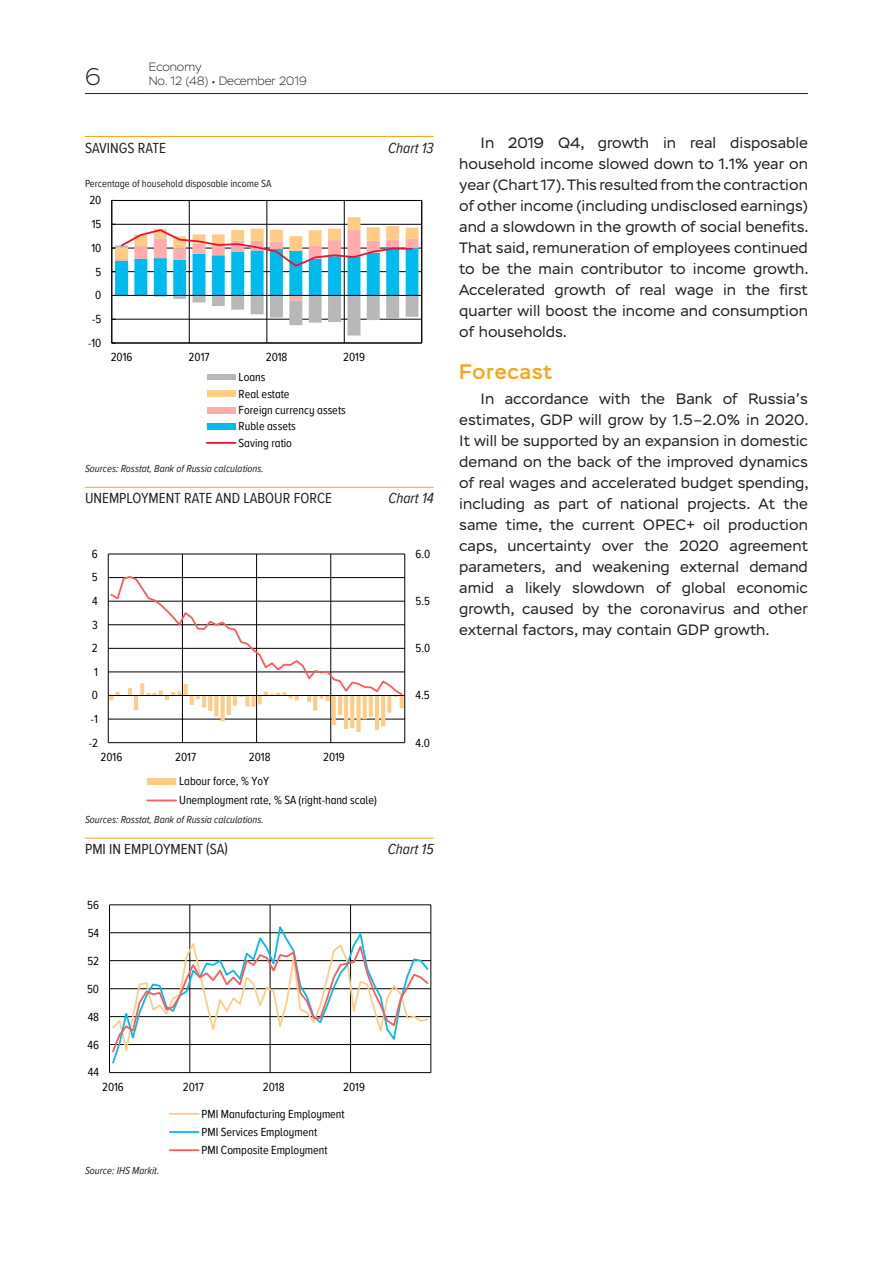
<style>
.page{position:relative;width:893px;height:1263px;background:#fff}
.page>*{position:absolute;margin:0;border:0;box-sizing:border-box;transform-origin:0 0}
.t1{font:200 24px "Stem";color:#231f20}
.ПодРаздел{font:500 21px "Stem";letter-spacing:.05em;color:#f9a51b}
.текст{font:15px/21px "Stem Text";color:#231f20;text-align:justify}
.Заголовок_рисунка{font:15px "Proxima Nova A Cond";color:#231f20}
.Рисунок{font:italic 15px "Proxima Nova A Cond";color:#231f20}
.t2{font:12.15px "Proxima Nova A Cond";letter-spacing:-.005em;color:#000}
.t3{font:12px/16.4px "Proxima Nova A Cond";color:#000}
.t4{font:200 12px/14.4px "Stem";color:#231f20}
.Сноска_рисунков{font:italic 10.5px "Proxima Nova A Cond";color:#231f20}
.t5{font:10.5px "Proxima Nova A Cond";color:#231f20}
</style>
<div class="page">
<hr style="left:85px;top:93px;width:64px;height:1px;background:#231f20">
<hr style="left:149px;top:93px;width:659px;height:1px;background:#231f20">
<hr style="left:110px;top:1072px;width:321px;height:1px;background:#000">
<hr style="left:110px;top:1044px;width:321px;height:1px;background:#000">
<hr style="left:110px;top:1016px;width:321px;height:1px;background:#000">
<hr style="left:110px;top:960px;width:321px;height:1px;background:#000">
<hr style="left:110px;top:932px;width:321px;height:1px;background:#000">
<hr style="left:110px;top:904px;width:321px;height:1px;background:#000">
<hr style="left:109px;top:905px;width:1px;height:167px;background:#000">
<hr style="left:190px;top:905px;width:1px;height:167px;background:#000">
<hr style="left:270px;top:905px;width:1px;height:167px;background:#000">
<hr style="left:350px;top:905px;width:1px;height:167px;background:#000">
<hr style="left:431px;top:905px;width:1px;height:167px;background:#000">
<hr style="left:110px;top:988px;width:321px;height:1px;background:#000">
<svg style="left:111px;top:922px;width:319px;height:143px"></svg>
<svg style="left:110px;top:939px;width:320px;height:120px"></svg>
<hr style="left:170px;top:1113px;width:29px;height:2px;background:#fc8">
<hr style="left:170px;top:1131px;width:29px;height:2px;background:#0be">
<hr style="left:170px;top:1149px;width:29px;height:2px;background:#ff5a5a">
<hr style="left:85px;top:838px;width:298px;height:1px;background:#f9a51b">
<hr style="left:383px;top:838px;width:51px;height:1px;background:#f9a51b">
<hr style="left:108px;top:742px;width:297px;height:1px;background:#000">
<hr style="left:108px;top:719px;width:297px;height:1px;background:#000">
<hr style="left:108px;top:554px;width:297px;height:1px;background:#000">
<hr style="left:108px;top:554px;width:1px;height:189px;background:#000">
<hr style="left:182px;top:554px;width:1px;height:189px;background:#000">
<hr style="left:256px;top:554px;width:1px;height:189px;background:#000">
<hr style="left:330px;top:554px;width:1px;height:189px;background:#000">
<hr style="left:404px;top:554px;width:1px;height:189px;background:#000">
<hr style="left:134px;top:695px;width:4px;height:15px;background:#fc8">
<hr style="left:202px;top:695px;width:4px;height:12px;background:#fc8">
<svg style="left:208px;top:704px;width:4px;height:7px"></svg>
<svg style="left:214px;top:704px;width:4px;height:12px"></svg>
<svg style="left:221px;top:704px;width:4px;height:17px"></svg>
<svg style="left:227px;top:704px;width:4px;height:11px"></svg>
<svg style="left:251px;top:704px;width:4px;height:3px"></svg>
<svg style="left:313px;top:704px;width:4px;height:7px"></svg>
<svg style="left:332px;top:704px;width:4px;height:21px"></svg>
<hr style="left:338px;top:695px;width:4px;height:20px;background:#fc8">
<hr style="left:344px;top:695px;width:4px;height:34px;background:#fc8">
<svg style="left:350px;top:704px;width:4px;height:24px"></svg>
<div style="left:356px;top:695px;width:5px;height:37px;background:#fc8"></div>
<svg style="left:363px;top:704px;width:4px;height:15px"></svg>
<hr style="left:369px;top:695px;width:4px;height:22px;background:#fc8">
<hr style="left:375px;top:695px;width:4px;height:35px;background:#fc8">
<svg style="left:381px;top:704px;width:4px;height:22px"></svg>
<svg style="left:387px;top:704px;width:4px;height:9px"></svg>
<svg style="left:400px;top:704px;width:4px;height:4px"></svg>
<svg style="left:109px;top:575px;width:295px;height:129px"></svg>
<div style="left:147px;top:778px;width:29px;height:6px;background:#fc8"></div>
<hr style="left:147px;top:799px;width:29px;height:2px;background:#ff5a5a">
<hr style="left:85px;top:487px;width:298px;height:1px;background:#f9a51b">
<hr style="left:383px;top:487px;width:51px;height:1px;background:#f9a51b">
<hr style="left:112px;top:343px;width:310px;height:1px;background:#000">
<hr style="left:112px;top:319px;width:310px;height:1px;background:#000">
<hr style="left:112px;top:271px;width:310px;height:1px;background:#000">
<hr style="left:112px;top:248px;width:310px;height:1px;background:#000">
<hr style="left:112px;top:224px;width:310px;height:1px;background:#000">
<hr style="left:189px;top:201px;width:1px;height:142px;background:#000">
<hr style="left:267px;top:201px;width:1px;height:142px;background:#000">
<hr style="left:344px;top:201px;width:1px;height:142px;background:#000">
<div style="left:112px;top:200px;width:310px;height:143px;border:1px solid #000"></div>
<hr style="left:112px;top:200px;width:1px;height:143px;background:#000">
<hr style="left:112px;top:295px;width:310px;height:1px;background:#000">
<svg style="left:112px;top:217px;width:306px;height:119px"></svg>
<div style="left:207px;top:374px;width:29px;height:6px;background:#b7b8b9"></div>
<div style="left:207px;top:391px;width:29px;height:6px;background:#fc8"></div>
<div style="left:207px;top:407px;width:29px;height:6px;background:#ffacac"></div>
<div style="left:207px;top:423px;width:29px;height:6px;background:#0be"></div>
<hr style="left:207px;top:442px;width:29px;height:2px;background:#e13">
<hr style="left:85px;top:136px;width:298px;height:1px;background:#f9a51b">
<hr style="left:383px;top:136px;width:51px;height:1px;background:#f9a51b">
<h1 class="t1" style="left:85px;top:63px;width:17px">6</h1>
<p class="t4" style="left:149px;top:59px;width:160px">Economy<br>No. 12 (48) • December 2019</p>
<p class="Заголовок_рисунка" style="left:85px;top:137px;width:82px">SAVINGS RATE</p>
<p class="Рисунок" style="left:388px;top:137px;width:47px">Chart 13</p>
<p class="t5" style="left:85px;top:176px;width:188px">Percentage of household disposable income SA</p>
<p class="t3" style="left:89px;top:192px;width:14px">20</p>
<p class="t3" style="left:92px;top:215px;width:11px">15</p>
<p class="t3" style="left:91px;top:239px;width:11px">10</p>
<p class="t3" style="left:95px;top:263px;width:7px">5</p>
<p class="t3" style="left:95px;top:287px;width:8px">0</p>
<p class="t2" style="left:92px;top:310px;width:11px">-5</p>
<p class="t3" style="left:88px;top:334px;width:15px">-10</p>
<p class="t3" style="left:111px;top:349px;width:23px">2016</p>
<p class="t3" style="left:189px;top:349px;width:22px">2017</p>
<p class="t3" style="left:266px;top:349px;width:23px">2018</p>
<p class="t3" style="left:343px;top:349px;width:23px">2019</p>
<p class="t3" style="left:239px;top:369px;width:109px">Loans<br>Real estate<br>Foreign currency assets<br>Ruble assets</p>
<p class="t2" style="left:239px;top:434px;width:55px">Saving ratio</p>
<p class="Сноска_рисунков" style="left:85px;top:461px;width:180px">Sources: Rosstat, Bank of Russia calculations.</p>
<p class="Заголовок_рисунка" style="left:85px;top:487px;width:248px">UNEMPLOYMENT RATE AND LABOUR FORCE</p>
<p class="Рисунок" style="left:388px;top:487px;width:47px">Chart 14</p>
<p class="t2" style="left:92px;top:545px;width:7px">6</p>
<p class="t3" style="left:92px;top:569px;width:7px">5</p>
<p class="t3" style="left:92px;top:592px;width:7px">4</p>
<p class="t3" style="left:92px;top:616px;width:7px">3</p>
<p class="t3" style="left:92px;top:639px;width:7px">2</p>
<p class="t2" style="left:94px;top:663px;width:5px">1</p>
<p class="t3" style="left:92px;top:687px;width:8px">0</p>
<p class="t3" style="left:91px;top:710px;width:9px">-1</p>
<p class="t3" style="left:89px;top:734px;width:11px">-2</p>
<p class="t3" style="left:101px;top:748px;width:23px">2016</p>
<p class="t3" style="left:175px;top:748px;width:22px">2017</p>
<p class="t3" style="left:249px;top:748px;width:23px">2018</p>
<p class="t3" style="left:323px;top:748px;width:23px">2019</p>
<p class="t3" style="left:179px;top:773px;width:92px">Labour force, % YoY</p>
<p class="t2" style="left:179px;top:791px;width:199px">Unemployment rate, % SA (right-hand scale)</p>
<p class="Сноска_рисунков" style="left:85px;top:811px;width:180px">Sources: Rosstat, Bank of Russia calculations.</p>
<p class="t2" style="left:416px;top:545px;width:16px">6.0</p>
<p class="t3" style="left:416px;top:592px;width:16px">5.5</p>
<p class="t3" style="left:416px;top:639px;width:16px">5.0</p>
<p class="t3" style="left:416px;top:687px;width:16px">4.5</p>
<p class="t3" style="left:416px;top:734px;width:16px">4.0</p>
<p class="Заголовок_рисунка" style="left:85px;top:838px;width:144px">PMI IN EMPLOYMENT (SA)</p>
<p class="Рисунок" style="left:388px;top:838px;width:47px">Chart 15</p>
<p class="t2" style="left:87px;top:895px;width:13px">56</p>
<p class="t3" style="left:88px;top:924px;width:13px">54</p>
<p class="t3" style="left:87px;top:952px;width:13px">52</p>
<p class="t3" style="left:87px;top:980px;width:14px">50</p>
<p class="t3" style="left:88px;top:1008px;width:13px">48</p>
<p class="t3" style="left:88px;top:1036px;width:13px">46</p>
<p class="t3" style="left:88px;top:1064px;width:13px">44</p>
<p class="t3" style="left:102px;top:1078px;width:23px">2016</p>
<p class="t3" style="left:183px;top:1078px;width:22px">2017</p>
<p class="t3" style="left:263px;top:1078px;width:23px">2018</p>
<p class="t3" style="left:343px;top:1078px;width:23px">2019</p>
<p class="t3" style="left:202px;top:1104px;width:145px;line-height:18.1px">PMI Manufacturing Employment<br>PMI Services Employment</p>
<p class="t2" style="left:202px;top:1141px;width:127px">PMI Composite Employment</p>
<p class="Сноска_рисунков" style="left:85px;top:1162px;width:76px">Source: IHS Markit.</p>
<p class="текст" style="left:459px;top:132px;width:351px;text-indent:21px">In 2019 Q4, growth in real disposable household income slowed down to 1.1% year on year (Chart 17). This resulted from the contraction of other income (including undisclosed earnings) and a slowdown in the growth of social benefits.<br>That said, remuneration of employees continued to be the main contributor to income growth.<br>Accelerated growth of real wage in the first quarter will boost the income and consumption of households.</p>
<p class="ПодРаздел" style="left:459px;top:359px;width:94px">Forecast</p>
<p class="текст" style="left:459px;top:389px;width:351px;text-indent:21px">In accordance with the Bank of Russia’s estimates, GDP will grow by 1.5–2.0% in 2020.<br>It will be supported by an expansion in domestic demand on the back of the improved dynamics of real wages and accelerated budget spending, including as part of national projects. At the same time, the current OPEC+ oil production caps, uncertainty over the 2020 agreement parameters, and weakening external demand amid a likely slowdown of global economic growth, caused by the coronavirus and other external factors, may contain GDP growth.</p>
</div>
